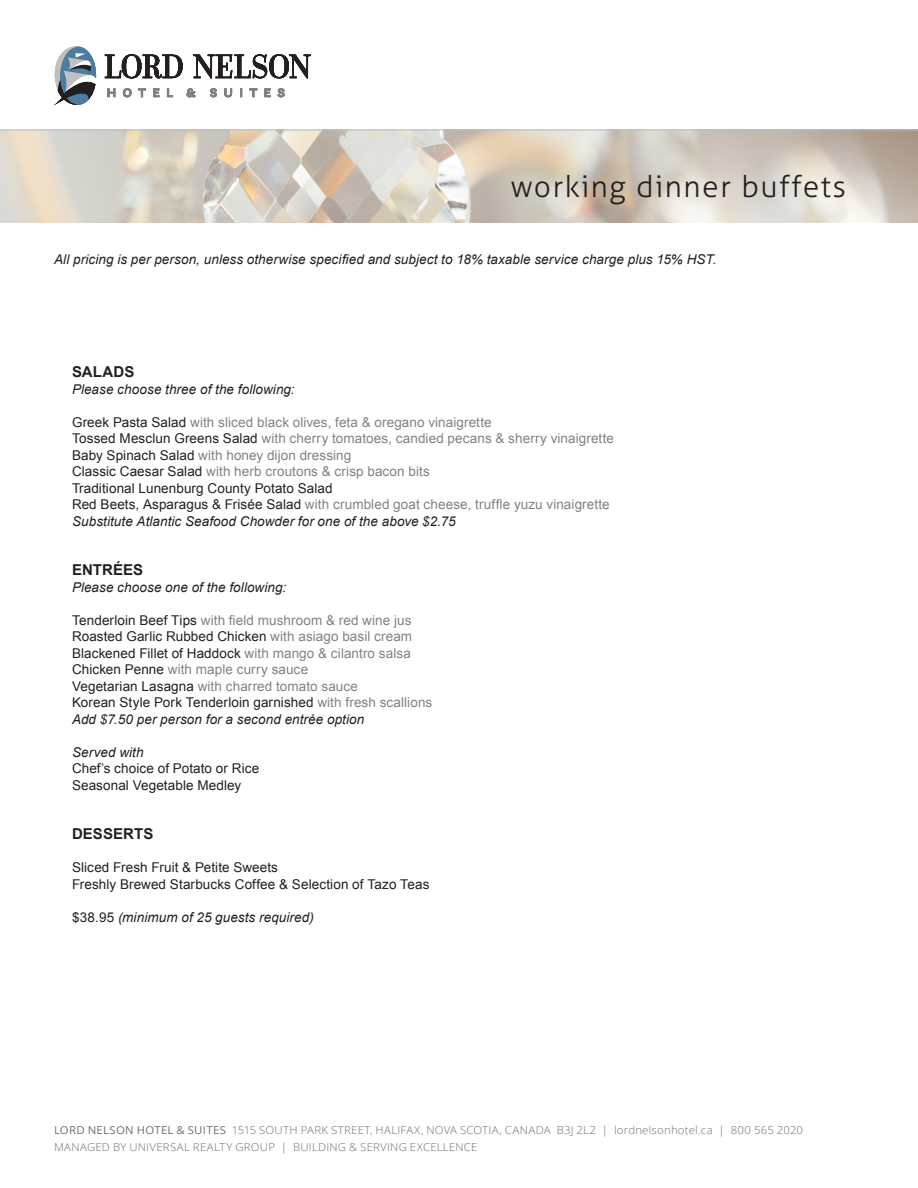
<style>
.page{position:relative;width:918px;height:1188px;background:#fff}
.page>*{position:absolute;margin:0;border:0;box-sizing:border-box;transform-origin:0 0}
.t1{font:300 30px "Aller";letter-spacing:.05em;color:#231f20}
.t2{font:700 15px "Arial";letter-spacing:.005em;color:#231f20}
.t3{font:13.5px/16.5px "Arial";letter-spacing:.005em;color:#231f20}
.t4{font:13.5px/16.5px "Arial";letter-spacing:.005em;color:#808285}
.t5{font:italic 13.5px "Arial";letter-spacing:.005em;color:#231f20}
.t6{font:300 10.8px/16.5px "Open Sans";letter-spacing:.02em;color:#6d6e71;scale:1.05 1}
.s1{color:#231f20}
.s2{font-style:italic;color:#231f20}
.s3{color:#808285}
.s4{font-style:italic}
.s5{font-style:normal}
.s6{font-weight:400}
</style>
<div class="page">
<svg style="left:0;top:130px;width:918px;height:93px;background:#d6cdc1"></svg>
<svg style="left:105px;top:54px;width:77px;height:24px"></svg>
<svg style="left:193px;top:54px;width:117px;height:24px"></svg>
<svg style="left:107px;top:88px;width:8px;height:9px"></svg>
<svg style="left:123px;top:88px;width:9px;height:9px"></svg>
<svg style="left:138px;top:88px;width:8px;height:9px"></svg>
<svg style="left:153px;top:88px;width:6px;height:9px"></svg>
<svg style="left:167px;top:88px;width:6px;height:9px"></svg>
<svg style="left:187px;top:88px;width:8px;height:9px"></svg>
<svg style="left:210px;top:88px;width:7px;height:9px"></svg>
<svg style="left:224px;top:88px;width:8px;height:9px"></svg>
<svg style="left:240px;top:89px;width:2px;height:8px"></svg>
<svg style="left:249px;top:88px;width:8px;height:9px"></svg>
<svg style="left:264px;top:88px;width:7px;height:9px"></svg>
<svg style="left:278px;top:88px;width:7px;height:9px"></svg>
<svg style="left:54px;top:46px;width:43px;height:59px"></svg>
<h1 class="t1" style="left:510px;top:168px;width:337px">working dinner buffets</h1>
<p class="t5" style="left:54px;top:250px;width:664px">All pricing is per person, unless otherwise specified and subject to 18% taxable service charge plus 15% HST.</p>
<p class="t2" style="left:72px;top:362px;width:64px">SALADS</p>
<p class="t5" style="left:72px;top:380px;width:224px">Please choose three of the following:</p>
<p class="t4" style="left:72px;top:414px;width:543px"><span class="s1">Greek Pasta Salad</span> with sliced black olives, feta &amp; oregano vinaigrette<br><span class="s1">Tossed Mesclun Greens Salad</span> with cherry tomatoes, candied pecans &amp; sherry vinaigrette <span class="s1">Baby Spinach Salad</span> with honey dijon dressing<br><span class="s1">Classic Caesar Salad</span> with herb croutons &amp; crisp bacon bits<br><span class="s1">Traditional Lunenburg County Potato Salad<br>Red Beets, Asparagus &amp; Frisée Salad</span> with crumbled goat cheese, truffle yuzu vinaigrette <span class="s2">Substitute Atlantic Seafood Chowder for one of the above $2.75</span></p>
<p class="t2" style="left:72px;top:560px;width:73px">ENTRÉES</p>
<p class="t5" style="left:72px;top:578px;width:216px">Please choose one of the following:</p>
<p class="t3" style="left:72px;top:612px;width:362px">Tenderloin Beef Tips <span class="s3">with field mushroom &amp; red wine jus </span>Roasted Garlic Rubbed Chicken <span class="s3">with asiago basil cream </span>Blackened Fillet of Haddock <span class="s3">with mango &amp; cilantro salsa </span>Chicken Penne <span class="s3">with maple curry sauce<br></span>Vegetarian Lasagna <span class="s3">with charred tomato sauce<br></span>Korean Style Pork Tenderloin garnished <span class="s3">with fresh scallions </span><span class="s4">Add $7.50 per person for a second entrée option</span></p>
<p class="t5" style="left:72px;top:743px;width:73px">Served with</p>
<p class="t3" style="left:72px;top:760px;width:189px">Chef’s choice of Potato or Rice<br>Seasonal Vegetable Medley</p>
<p class="t2" style="left:72px;top:824px;width:83px">DESSERTS</p>
<p class="t3" style="left:72px;top:859px;width:359px">Sliced Fresh Fruit &amp; Petite Sweets<br>Freshly Brewed Starbucks Coffee &amp; Selection of Tazo Teas</p>
<p class="t5" style="left:72px;top:908px;width:243px"><span class="s5">$38.95</span> (minimum of 25 guests required)</p>
<p class="t6" style="left:54px;top:1122px;width:715px"><span class="s6">LORD NELSON HOTEL &amp; SUITES</span> 1515 SOUTH PARK STREET, HALIFAX, NOVA SCOTIA, CANADA B3J 2L2 | lordnelsonhotel.ca | 800 565 2020<br>MANAGED BY UNIVERSAL REALTY GROUP | BUILDING &amp; SERVING EXCELLENCE</p>
</div>
